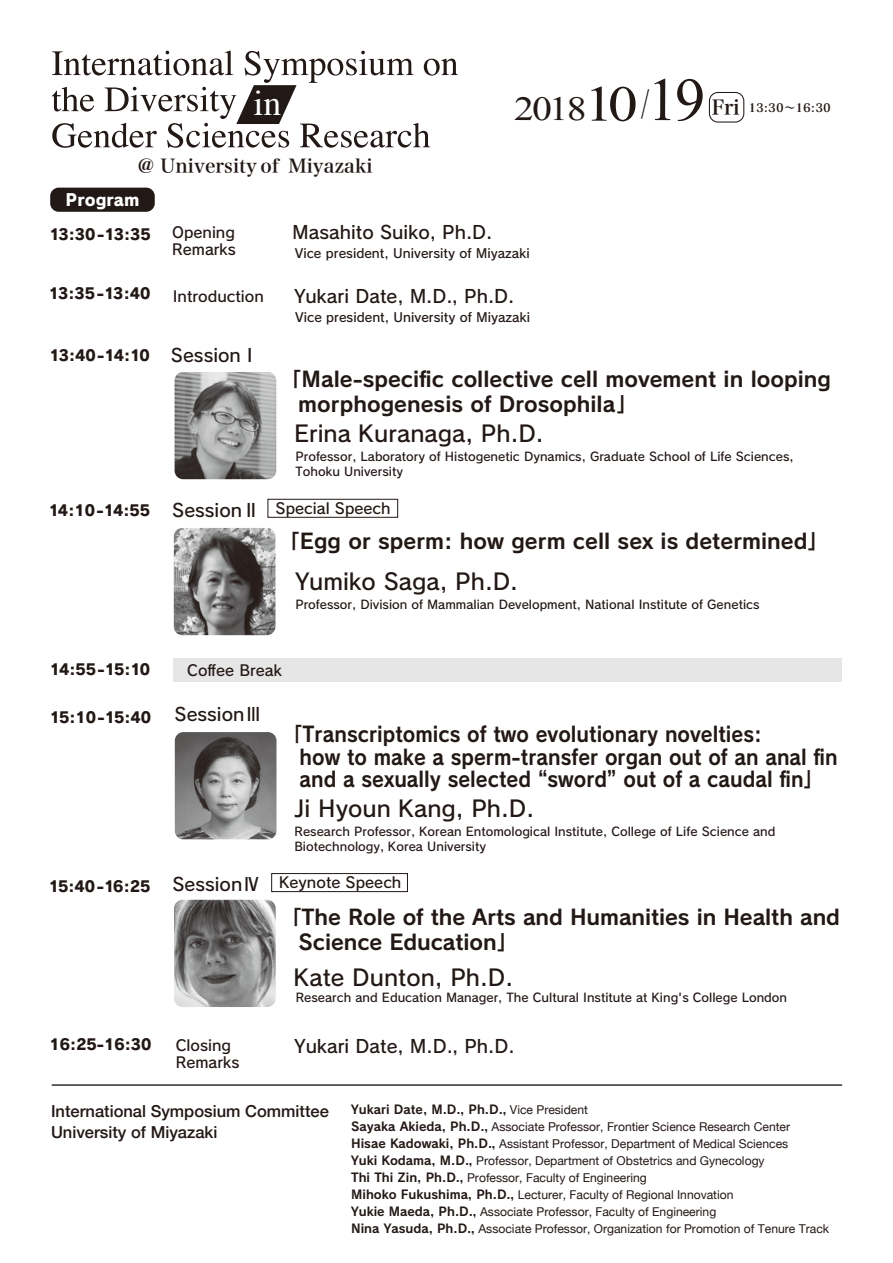
<style>
.page{position:relative;width:893px;height:1263px;background:#fff}
.page>*{position:absolute;margin:0;border:0;box-sizing:border-box;transform-origin:0 0}
.t1{font:35.7px "Times";color:#fff}
.t2{font:34.5px "Mongolian Baiti";color:#221815;scale:1.15 1}
.t3{font:22.5px "Rodin Pro DB";color:#221815}
.t4{font:21px/25.5px "Rodin Pro B";color:#221815}
.t5{font:21px/22px "Rodin Pro B";color:#221815;scale:.92 1}
.t6{font:20.25px "Hira Min Pro N W6";color:#221815}
.t7{font:18.75px "Hira Min Pro W6";color:#221815}
.t8{font:18px "Rodin Pro DB";color:#221815}
.t9{font:500 16.5px/21.3px "Helvetica Neue";color:#221815}
.t10{font:16.5px "Rodin Pro EB";color:#fff}
.t11{font:15px "Rodin Pro EB";letter-spacing:-.04em;color:#221815}
.t12{font:15px/17px "Rodin Pro DB";color:#221815}
.t13{font:12.6px "Rodin Pro DB";color:#221815}
.t14{font:12.15px/17px "Helvetica Neue";color:#221815}
.t15{font:12px/14.9px "Rodin Pro DB";color:#221815}
.t16{font:11.7px "Matisse Pro B";color:#221815}
.s1{font-size:50.55px}
.s2{font-size:43.05px}
.s3{font-size:61.2px}
.s4{font-size:15px}
.s5{font-family:"Rodin Pro B"}
</style>
<div class="page">
<div style="left:174px;top:658px;width:668px;height:24px;background:#e6e6e6"></div>
<div style="left:50px;top:188px;width:105px;height:24px;background:#221815;border-radius:9px"></div>
<img style="left:174px;top:900px;width:102px;height:107px">
<img style="left:175px;top:372px;width:101px;height:107px">
<img style="left:174px;top:528px;width:101px;height:107px">
<img style="left:175px;top:732px;width:101px;height:107px">
<hr style="left:52px;top:1084px;width:790px;height:2px;background:#2f2f2f">
<svg style="left:52px;top:51px;width:406px;height:97px"></svg>
<div style="left:709px;top:92px;width:35px;height:31px;border:1px solid #221815;border-radius:9px"></div>
<div style="left:268px;top:499px;width:130px;height:19px;border:1px solid #221815"></div>
<div style="left:271px;top:873px;width:137px;height:19px;border:1px solid #221815"></div>
<p class="t1" style="left:253px;top:69px;width:29px">in</p>
<p class="t2" style="left:514px;top:90px;width:168px">2018<span class="s1">10</span><span class="s2">/</span><span class="s3">19</span></p>
<p class="t6" style="left:712px;top:90px;width:30px">Fri</p>
<p class="t16" style="left:748px;top:100px;width:84px">13:30～16:30</p>
<p class="t7" style="left:138px;top:149px;width:236px">@ University of Miyazaki</p>
<p class="t10" style="left:66px;top:188px;width:75px">Program</p>
<p class="t11" style="left:49px;top:223px;width:103px">13:30-13:35</p>
<p class="t12" style="left:172px;top:223px;width:65px">Opening<br>Remarks</p>
<p class="t8" style="left:292px;top:220px;width:202px">Masahito Suiko, Ph.D.</p>
<p class="t13" style="left:295px;top:245px;width:236px">Vice president, University of Miyazaki</p>
<p class="t11" style="left:49px;top:283px;width:103px">13:35-13:40</p>
<p class="t11" style="left:49px;top:345px;width:102px">13:40-14:10</p>
<p class="t8" style="left:173px;top:285px;width:343px"><span class="s4">Introduction　</span> Yukari Date, M.D., Ph.D.</p>
<p class="t8" style="left:171px;top:343px;width:90px">SessionⅠ</p>
<p class="t13" style="left:295px;top:309px;width:236px">Vice president, University of Miyazaki</p>
<p class="t4" style="left:298px;top:365px;width:534px;text-indent:-18px">「Male-specific collective cell movement in looping morphogenesis of Drosophila」</p>
<p class="t3" style="left:294px;top:418px;width:251px">Erina Kuranaga, Ph.D.</p>
<p class="t15" style="left:295px;top:448px;width:500px">Professor, Laboratory of Histogenetic Dynamics, Graduate School of Life Sciences,<br>Tohoku University</p>
<p class="t11" style="left:49px;top:500px;width:103px">14:10-14:55</p>
<p class="t8" style="left:172px;top:498px;width:90px">SessionⅡ</p>
<p class="t12" style="left:276px;top:499px;width:117px">Special Speech</p>
<p class="t4" style="left:279px;top:528px;width:551px">「Egg or sperm: how germ cell sex is determined」</p>
<p class="t3" style="left:295px;top:567px;width:224px">Yumiko Saga, Ph.D.</p>
<p class="t15" style="left:295px;top:597px;width:466px">Professor, Division of Mammalian Development, National Institute of Genetics</p>
<p class="t11" style="left:50px;top:659px;width:102px">14:55-15:10</p>
<p class="t12" style="left:187px;top:662px;width:96px">Coffee Break</p>
<p class="t11" style="left:50px;top:706px;width:103px">15:10-15:40</p>
<p class="t8" style="left:174px;top:702px;width:90px">SessionⅢ</p>
<p class="t5" style="left:300px;top:723px;width:586px;text-indent:-16px">「Transcriptomics of two evolutionary novelties:<br>how to make a sperm-transfer organ out of an anal fin and a sexually selected “sword”out of a caudal fin」</p>
<p class="t3" style="left:294px;top:794px;width:241px">Ji Hyoun Kang, Ph.D.</p>
<p class="t15" style="left:294px;top:824px;width:482px">Research Professor, Korean Entomological Institute, College of Life Science and<br>Biotechnology, Korea University</p>
<p class="t11" style="left:49px;top:876px;width:103px">15:40-16:25</p>
<p class="t8" style="left:172px;top:872px;width:90px">SessionⅣ</p>
<p class="t12" style="left:279px;top:873px;width:124px">Keynote Speech</p>
<p class="t4" style="left:298px;top:903px;width:543px;text-indent:-18px">「The Role of the Arts and Humanities in Health and<br>Science Education」</p>
<p class="t3" style="left:294px;top:962px;width:220px">Kate Dunton, Ph.D.</p>
<p class="t15" style="left:296px;top:989px;width:493px">Research and Education Manager, The Cultural Institute at King's College London</p>
<p class="t11" style="left:49px;top:1034px;width:104px">16:25-16:30</p>
<p class="t12" style="left:176px;top:1036px;width:65px">Closing<br>Remarks</p>
<p class="t8" style="left:295px;top:1034px;width:222px">Yukari Date, M.D., Ph.D.</p>
<p class="t9" style="left:51px;top:1099px;width:279px">International Symposium Committee<br>University of Miyazaki</p>
<p class="t14" style="left:351px;top:1102px;width:480px"><span class="s5">Yukari Date, M.D., Ph.D.,</span> Vice President<br><span class="s5">Sayaka Akieda, Ph.D.,</span> Associate Professor, Frontier Science Research Center<br><span class="s5">Hisae Kadowaki, Ph.D.,</span> Assistant Professor, Department of Medical Sciences<br><span class="s5">Yuki Kodama, M.D.,</span> Professor, Department of Obstetrics and Gynecology<br><span class="s5">Thi Thi Zin, Ph.D.,</span> Professor, Faculty of Engineering<br><span class="s5">Mihoko Fukushima, Ph.D.,</span> Lecturer, Faculty of Regional Innovation<br><span class="s5">Yukie Maeda, Ph.D.,</span> Associate Professor, Faculty of Engineering<br><span class="s5">Nina Yasuda, Ph.D.,</span> Associate Professor, Organization for Promotion of Tenure Track</p>
</div>
